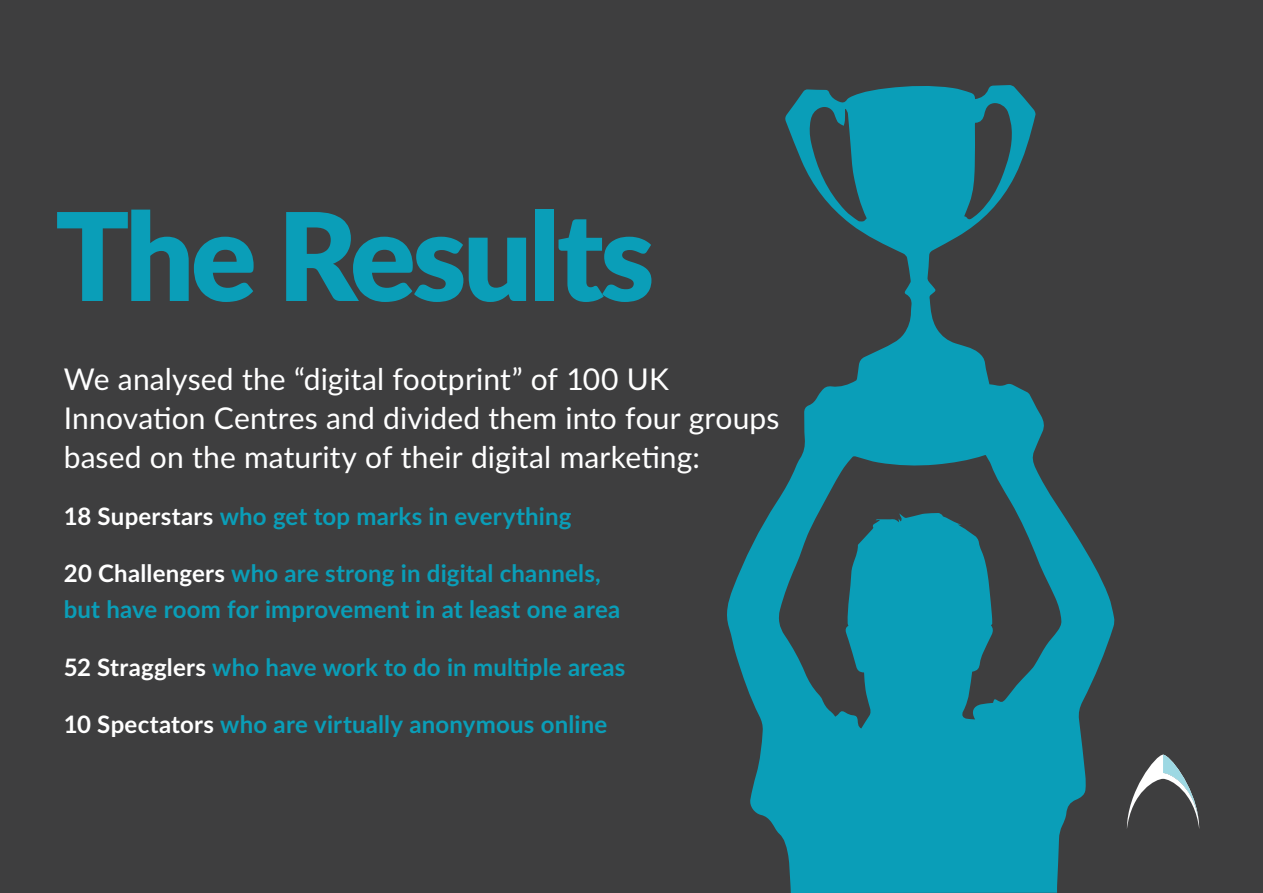
<style>
.page{position:relative;width:1263px;height:893px;background:#3e3e3f}
.page>*{position:absolute;margin:0;border:0;box-sizing:border-box;transform-origin:0 0}
.t1{font:900 122.1px "Lato";letter-spacing:-.03em;color:#0a9eb8}
.t2{font:30px/39px "Lato";letter-spacing:.005em;color:#fff}
.t3{font:700 24px/36px "Lato";letter-spacing:.01em;color:#0a9eb8}
.s1{color:#fff}
</style>
<div class="page">
<svg style="left:1127px;top:755px;width:72px;height:73px"></svg>
<svg style="left:727px;top:85px;width:387px;height:808px"></svg>
<p class="t1" style="left:55px;top:165px;width:601px">The Results</p>
<p class="t2" style="left:64px;top:358px;width:717px">We analysed the “digital footprint” of 100 UK<br>Innovation Centres and divided them into four groups based on the maturity of their digital marketing:</p>
<p class="t3" style="left:64px;top:497px;width:509px"><span class="s1">18 Superstars</span> who get top marks in everything</p>
<p class="t3" style="left:64px;top:555px;width:558px"><span class="s1">20 Challengers</span> who are strong in digital channels, but have room for improvement in at least one area</p>
<p class="t3" style="left:64px;top:648px;width:563px"><span class="s1">52 Stragglers</span> who have work to do in multiple areas</p>
<p class="t3" style="left:64px;top:705px;width:545px"><span class="s1">10 Spectators</span> who are virtually anonymous online</p>
</div>
